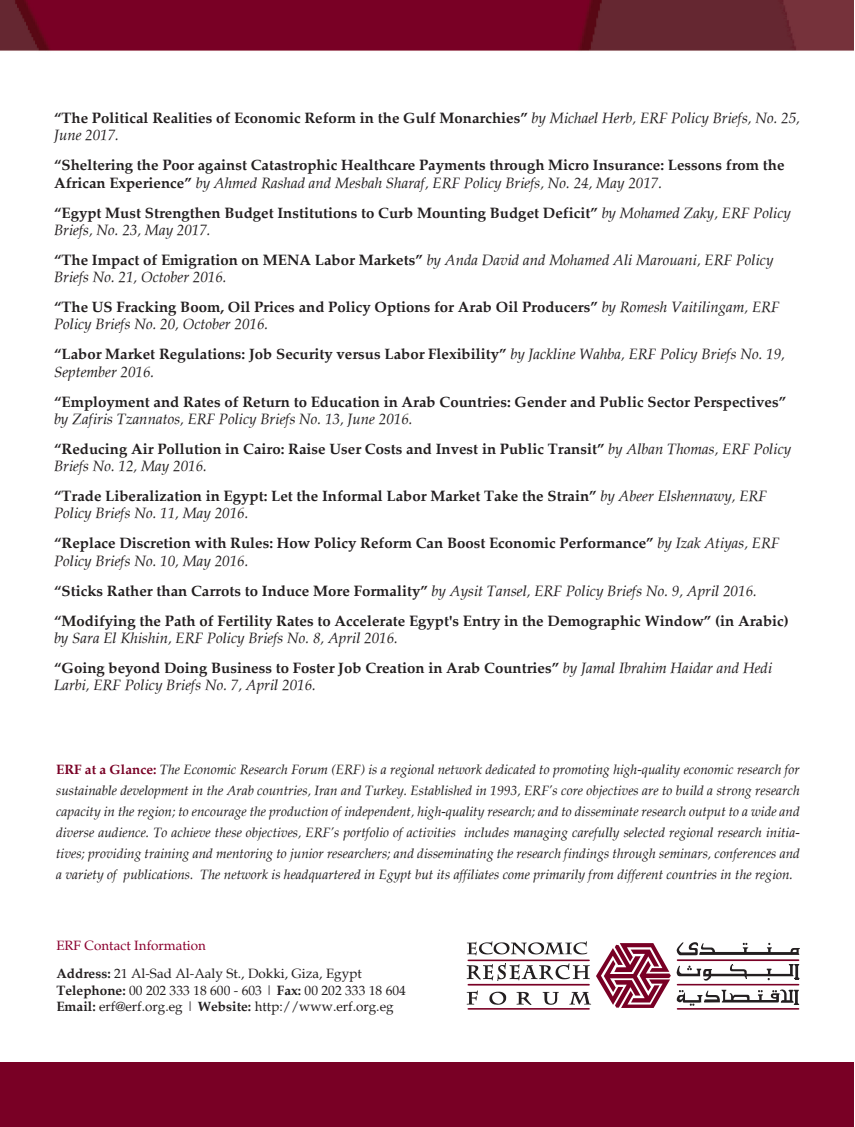
<style>
.page{position:relative;width:855px;height:1127px;background:#fff}
.page>*{position:absolute;margin:0;border:0;box-sizing:border-box;transform-origin:0 0}
.t1{font:700 15px/17.2px "Palatia";color:#231f20}
.t2{font:italic 15px/30px "Palatia";color:#231f20}
.t3{font:italic 13.5px/21px "Palatia";color:#231f20;text-align:justify}
.t4{font:13.5px/28.5px "Palatia";color:#231f20}
.s1{font-weight:400;font-style:italic}
.s2{font-weight:700;font-style:normal}
.s3{font-weight:700;font-style:normal;color:#790025}
.s4{color:#8b012f}
.s5{font-weight:700}
</style>
<div class="page">
<div style="left:0;top:1062px;width:854px;height:65px;background:#790025"></div>
<svg style="left:467px;top:941px;width:333px;height:68px"></svg>
<img style="left:0;top:0;width:854px;height:51px">
<p class="t1" style="left:54px;top:109px;width:747px">“The Political Realities of Economic Reform in the Gulf Monarchies” <span class="s1">by Michael Herb, ERF Policy Briefs, No. 25,<br>June 2017.</span></p>
<p class="t1" style="left:54px;top:157px;width:732px">“Sheltering the Poor against Catastrophic Healthcare Payments through Micro Insurance: Lessons from the<br>African Experience” <span class="s1">by Ahmed Rashad and Mesbah Sharaf, ERF Policy Briefs, No. 24, May 2017.</span></p>
<p class="t1" style="left:54px;top:204px;width:738px">“Egypt Must Strengthen Budget Institutions to Curb Mounting Budget Deficit” <span class="s1">by Mohamed Zaky, ERF Policy<br>Briefs, No. 23, May 2017.</span></p>
<p class="t2" style="left:54px;top:251px;width:721px;line-height:17.2px"><span class="s2">“The Impact of Emigration on MENA Labor Markets”</span> by Anda David and Mohamed Ali Marouani, ERF Policy<br>Briefs No. 21, October 2016.</p>
<p class="t1" style="left:54px;top:298px;width:727px">“The US Fracking Boom, Oil Prices and Policy Options for Arab Oil Producers” <span class="s1">by Romesh Vaitilingam, ERF<br>Policy Briefs No. 20, October 2016.</span></p>
<p class="t1" style="left:54px;top:346px;width:732px">“Labor Market Regulations: Job Security versus Labor Flexibility” <span class="s1">by Jackline Wahba, ERF Policy Briefs No. 19,<br>September 2016.</span></p>
<p class="t1" style="left:54px;top:393px;width:733px">“Employment and Rates of Return to Education in Arab Countries: Gender and Public Sector Perspectives”</p>
<p class="t2" style="left:54px;top:404px;width:738px">by Zafiris Tzannatos, ERF Policy Briefs No. 13, June 2016.<br><span class="s2">“Reducing Air Pollution in Cairo: Raise User Costs and Invest in Public Transit”</span> by Alban Thomas, ERF Policy</p>
<p class="t1" style="left:54px;top:451px;width:714px;line-height:30px"><span class="s1">Briefs No. 12, May 2016.<br></span>“Trade Liberalization in Egypt: Let the Informal Labor Market Take the Strain” <span class="s1">by Abeer Elshennawy, ERF</span></p>
<p class="t1" style="left:54px;top:498px;width:727px;line-height:30px"><span class="s1">Policy Briefs No. 11, May 2016.<br></span>“Replace Discretion with Rules: How Policy Reform Can Boost Economic Performance” <span class="s1">by Izak Atiyas, ERF</span></p>
<p class="t1" style="left:54px;top:546px;width:736px;line-height:30px"><span class="s1">Policy Briefs No. 10, May 2016.<br></span>“Sticks Rather than Carrots to Induce More Formality” <span class="s1">by Aysit Tansel, ERF Policy Briefs No. 9, April 2016. </span>“Modifying the Path of Fertility Rates to Accelerate Egypt's Entry in the Demographic Window” (in Arabic)</p>
<p class="t2" style="left:54px;top:623px;width:720px">by Sara El Khishin, ERF Policy Briefs No. 8, April 2016.<br><span class="s2">“Going beyond Doing Business to Foster Job Creation in Arab Countries”</span> by Jamal Ibrahim Haidar and Hedi</p>
<p class="t2" style="left:54px;top:670px;width:263px">Larbi, ERF Policy Briefs No. 7, April 2016.</p>
<p class="t3" style="left:56px;top:759px;width:745px"><span class="s3">ERF at a Glance:</span> The Economic Research Forum (ERF) is a regional network dedicated to promoting high-quality economic research for sustainable development in the Arab countries, Iran and Turkey. Established in 1993, ERF’s core objectives are to build a strong research capacity in the region; to encourage the production of independent, high-quality research; and to disseminate research output to a wide and diverse audience. To achieve these objectives, ERF’s portfolio of activities includes managing carefully selected regional research initia&shy;tives; providing training and mentoring to junior researchers; and disseminating the research findings through seminars, conferences and a variety of publications. The network is headquartered in Egypt but its affiliates come primarily from different countries in the region.</p>
<p class="t4" style="left:56px;top:931px;width:307px"><span class="s4">ERF Contact Information<br></span><span class="s5">Address:</span> 21 Al-Sad Al-Aaly St., Dokki, Giza, Egypt</p>
<p class="t4" style="left:56px;top:982px;width:351px;line-height:16.5px"><span class="s5">Telephone:</span> 00 202 333 18 600 - 603 | <span class="s5">Fax:</span> 00 202 333 18 604<br><span class="s5">Email:</span> erf@erf.org.eg | <span class="s5">Website:</span> http://www.erf.org.eg</p>
</div>
